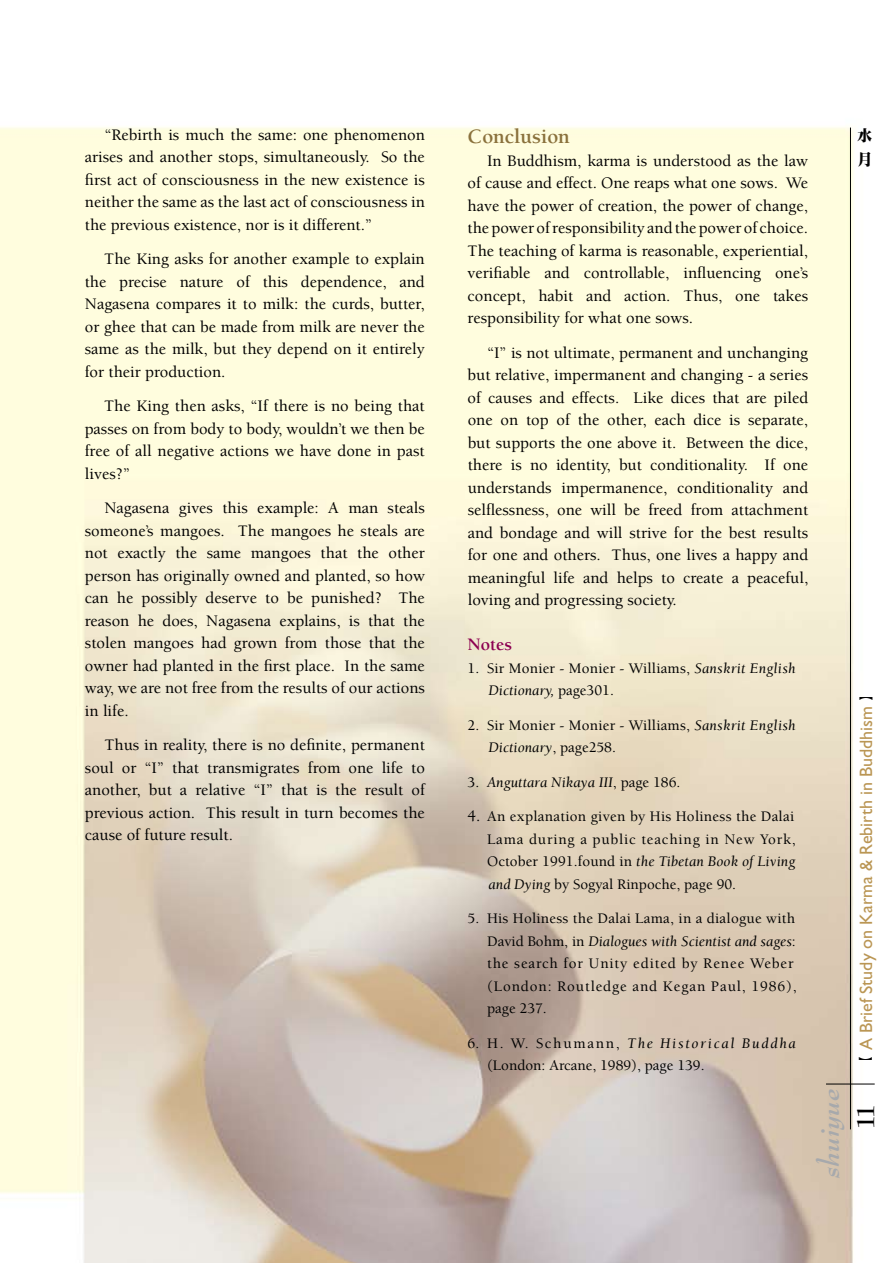
<style>
.page{position:relative;width:893px;height:1263px;background:#fff}
.page>*{position:absolute;margin:0;border:0;box-sizing:border-box;transform-origin:0 0}
.t1{font:italic 700 30px "Bernhard Modern Std";letter-spacing:.02em;color:#a7a9ac}
.t2{font:700 27px "Bernhard Modern Std";color:#000}
.t3{font:700 21px "Berkeley";color:#8a713c}
.t4{font:18px "Gill Sans";color:#ba9653}
.t5{font:700 18px "Berkeley";color:#8c0051}
.t6{font:500 16.5px/22.5px "Berkeley";color:#000;text-align:justify}
.t7{font:500 15px/22.5px "Berkeley";letter-spacing:.02em;color:#000}
.t8{font:500 15px/22.5px "Berkeley";letter-spacing:.06em;color:#000}
.t9{font:500 15px/22.5px "Berkeley";color:#000}
.t10{font:italic 15px "Berkeley";color:#000}
.t11{font:15px/24px "Sungti EG Ultra GB";color:#000}
.t12{font:15px "FZHCJW GB1 0";color:#000}
.s1{font-weight:400;font-style:italic}
.s2{font-weight:500;font-style:normal}
.s3{font-size:16.5px}
</style>
<div class="page">
<img style="left:0;top:127px;width:875px;height:1136px">
<hr style="left:850px;top:128px;width:1px;height:1001px;background:#000">
<hr style="left:826px;top:1084px;width:49px;height:1px;background:#000">
<p class="t6" style="left:85px;top:124px;width:342px;text-indent:20px">“Rebirth is much the same: one phenomenon arises and another stops, simultaneously. So the first act of consciousness in the new existence is neither the same as the last act of consciousness in the previous existence, nor is it different.”</p>
<p class="t6" style="left:85px;top:248px;width:342px;text-indent:20px">The King asks for another example to explain the precise nature of this dependence, and Nagasena compares it to milk: the curds, butter, or ghee that can be made from milk are never the same as the milk, but they depend on it entirely for their production.</p>
<p class="t6" style="left:85px;top:395px;width:342px;text-indent:19px">The King then asks, “If there is no being that passes on from body to body, wouldn’t we then be free of all negative actions we have done in past lives?”</p>
<p class="t6" style="left:85px;top:497px;width:342px;text-indent:20px">Nagasena gives this example: A man steals someone’s mangoes. The mangoes he steals are not exactly the same mangoes that the other person has originally owned and planted, so how can he possibly deserve to be punished? The reason he does, Nagasena explains, is that the stolen mangoes had grown from those that the owner had planted in the first place. In the same way, we are not free from the results of our actions in life.</p>
<p class="t6" style="left:85px;top:734px;width:342px;text-indent:20px">Thus in reality, there is no definite, permanent soul or “I” that transmigrates from one life to another, but a relative “I” that is the result of previous action. This result in turn becomes the cause of future result.</p>
<p class="t3" style="left:468px;top:125px;width:104px">Conclusion</p>
<p class="t6" style="left:468px;top:150px;width:342px;text-indent:20px">In Buddhism, karma is understood as the law of cause and effect. One reaps what one sows. We have the power of creation, the power of change, the power ofresponsibility and the power of choice.<br>The teaching of karma is reasonable, experiential, verifiable and controllable, influencing one’s concept, habit and action. Thus, one takes responsibility for what one sows.</p>
<p class="t6" style="left:468px;top:342px;width:342px;text-indent:20px">“I” is not ultimate, permanent and unchanging but relative, impermanent and changing - a series of causes and effects. Like dices that are piled one on top of the other, each dice is separate, but supports the one above it. Between the dice, there is no identity, but conditionality. If one understands impermanence, conditionality and selflessness, one will be freed from attachment and bondage and will strive for the best results for one and others. Thus, one lives a happy and meaningful life and helps to create a peaceful, loving and progressing society.</p>
<p class="t5" style="left:468px;top:635px;width:46px">Notes</p>
<p class="t7" style="left:489px;top:657px;width:309px;text-indent:-21px">1. Sir Monier - Monier - Williams, <span class="s1">Sanskrit English<br>Dictionary,</span> page301.</p>
<p class="t7" style="left:489px;top:714px;width:309px;text-indent:-21px">2. Sir Monier - Monier - Williams, <span class="s1">Sanskrit English<br>Dictionary</span>, page258.</p>
<p class="t10" style="left:468px;top:774px;width:214px"><span class="s2">3.</span> Anguttara Nikaya III<span class="s2">, page 186.</span></p>
<p class="t7" style="left:487px;top:805px;width:310px;text-align:justify;text-indent:-20px"><span class="s3">4.</span> An explanation given by His Holiness the Dalai Lama during a public teaching in New York, October 1991.found in <span class="s1">the Tibetan Book of Living and Dying</span> by Sogyal Rinpoche, page 90.</p>
<p class="t8" style="left:487px;top:907px;width:311px;text-indent:-19px">5. His Holiness the Dalai Lama, in a dialogue with David Bohm, in <span class="s1">Dialogues with Scientist and sages</span>: the search for Unity edited by Renee Weber (London: Routledge and Kegan Paul, 1986), page 237.</p>
<p class="t9" style="left:487px;top:1032px;width:310px;text-indent:-19px">6. H. W. Schumann, <span class="s1">The Historical Buddha </span>(London: Arcane, 1989), page 139.</p>
<h1 class="t1" style="left:813px;top:1178px;width:91px;rotate:-90deg">shuiyue</h1>
<p class="t11" style="left:857px;top:123px;width:16px">水月</p>
<p class="t12" style="left:874px;top:690px;width:16px;rotate:90deg">【</p>
<p class="t4" style="left:856px;top:1050px;width:345px;rotate:-90deg">A Brief Study on Karma &amp; Rebirth in Buddhism</p>
<p class="t12" style="left:857px;top:1067px;width:16px;rotate:-90deg">【</p>
<h2 class="t2" style="left:852px;top:1130px;width:22px;rotate:-90deg">11</h2>
</div>
